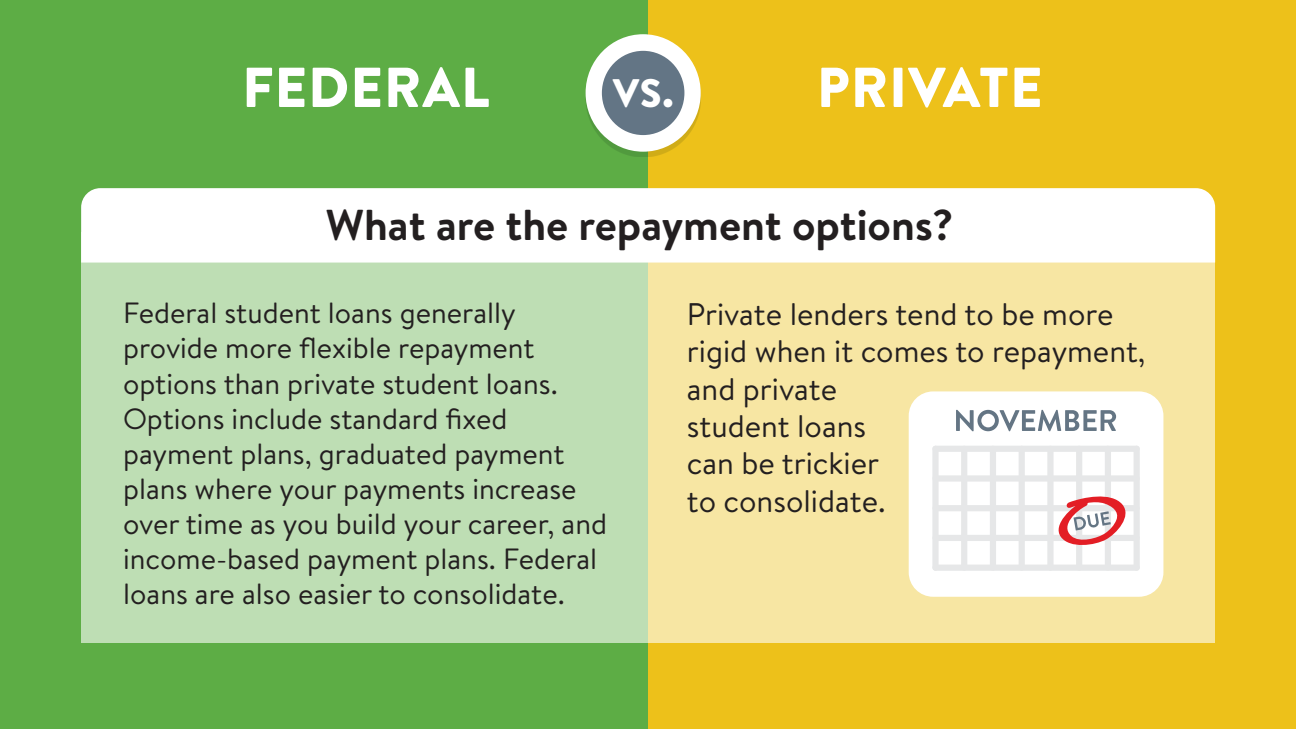
<style>
.page{position:relative;width:1296px;height:729px;background:#fff}
.page>*{position:absolute;margin:0;border:0;box-sizing:border-box;transform-origin:0 0}
.t1{font:900 56.1px "Brandon Text";letter-spacing:.02em;color:#fff}
.t2{font:700 43.2px "Brandon Text";color:#231f20}
.t3{font:900 39.75px "Brandon Text";color:#fff}
.t4{font:31.2px/37.5px "Brandon Text";color:#231f20}
.t5{font:29.25px/35.1px "Brandon Text";color:#231f20}
</style>
<div class="page">
<div style="left:0;top:0;width:648px;height:729px;background:#5dad45"></div>
<div style="left:648px;top:0;width:648px;height:729px;background:#edc11a"></div>
<svg style="left:81px;top:263px;width:1134px;height:380px;background:#d6e1ac"></svg>
<div style="left:81px;top:188px;width:1134px;height:75px;background:#fff"></div>
<div style="left:585px;top:39px;width:116px;height:117px;background:#637584;opacity:.2"></div>
<div style="left:586px;top:34px;width:115px;height:118px;background:#fff;border-radius:50%"></div>
<div style="left:602px;top:51px;width:82px;height:84px;background:#637585;border-radius:50%"></div>
<div style="left:909px;top:391px;width:254px;height:206px;background:#fff;border-radius:24px"></div>
<div style="left:932px;top:449px;width:7px;height:119px;background:#e6e7e8"></div>
<div style="left:961px;top:449px;width:6px;height:119px;background:#e6e7e8"></div>
<div style="left:990px;top:449px;width:6px;height:119px;background:#e6e7e8"></div>
<div style="left:1019px;top:449px;width:6px;height:119px;background:#e6e7e8"></div>
<div style="left:1047px;top:449px;width:7px;height:119px;background:#e6e7e8"></div>
<div style="left:1076px;top:449px;width:6px;height:119px;background:#e6e7e8"></div>
<div style="left:1105px;top:449px;width:6px;height:119px;background:#e6e7e8"></div>
<div style="left:1134px;top:449px;width:6px;height:119px;background:#e6e7e8"></div>
<div style="left:935px;top:446px;width:202px;height:6px;background:#e6e7e8"></div>
<div style="left:935px;top:565px;width:202px;height:6px;background:#e6e7e8"></div>
<div style="left:935px;top:505px;width:202px;height:6px;background:#e6e7e8"></div>
<div style="left:935px;top:475px;width:202px;height:7px;background:#e6e7e8"></div>
<div style="left:935px;top:535px;width:202px;height:6px;background:#e6e7e8"></div>
<svg style="left:1053px;top:491px;width:73px;height:58px"></svg>
<svg style="left:956px;top:410px;width:160px;height:21px"></svg>
<h1 class="t1" style="left:242px;top:48px;width:249px">FEDERAL</h1>
<h3 class="t3" style="left:613px;top:65px;width:62px">VS.</h3>
<h1 class="t1" style="left:817px;top:48px;width:227px">PRIVATE</h1>
<h2 class="t2" style="left:326px;top:195px;width:629px">What are the repayment options?</h2>
<p class="t5" style="left:123px;top:295px;width:485px">Federal student loans generally provide more flexible repayment options than private student loans.<br>Options include standard fixed payment plans, graduated payment plans where your payments increase over time as you build your career, and income-based payment plans. Federal loans are also easier to consolidate.</p>
<p class="t4" style="left:687px;top:294px;width:460px">Private lenders tend to be more rigid when it comes to repayment, and private<br>student loans<br>can be trickier<br>to consolidate.</p>
</div>
